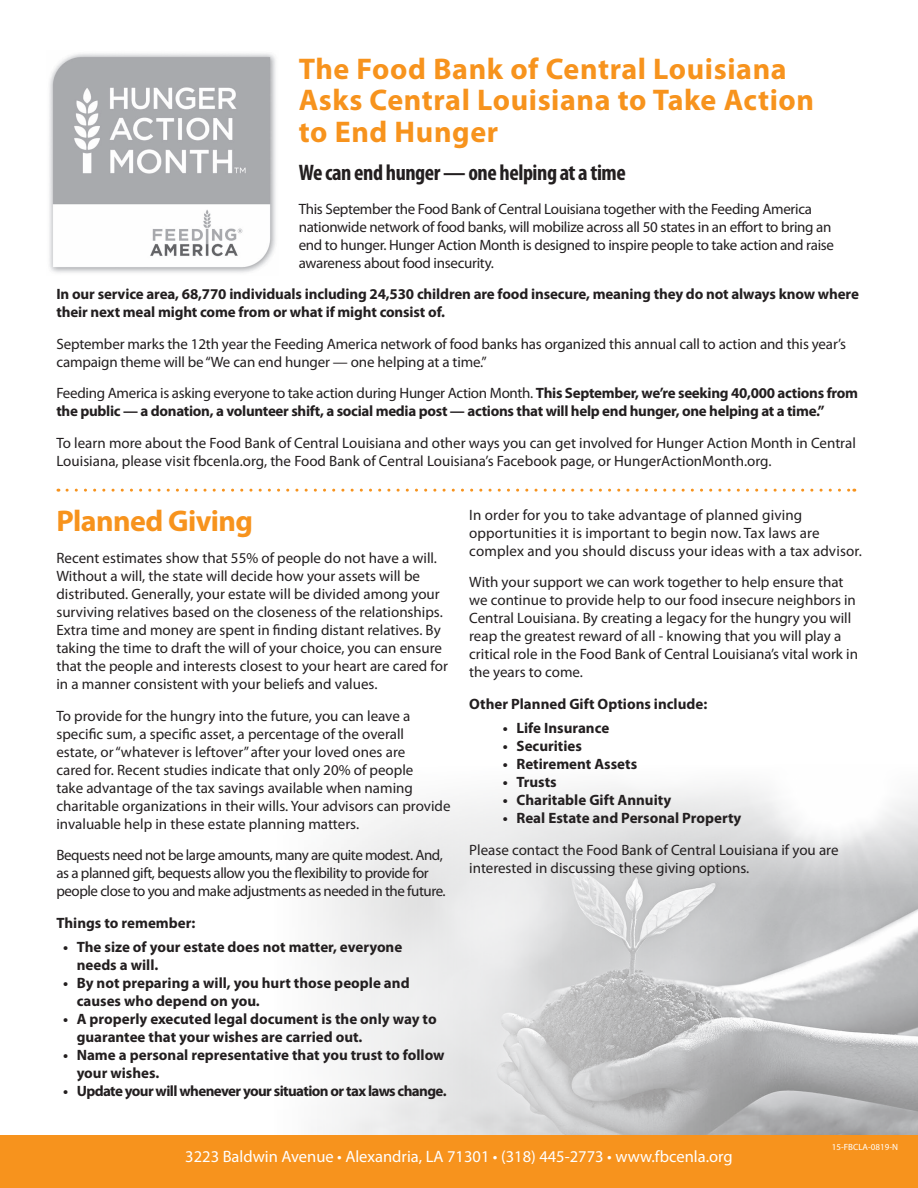
<style>
.page{position:relative;width:918px;height:1188px;background:#fff}
.page>*{position:absolute;margin:0;border:0;box-sizing:border-box;transform-origin:0 0}
.t1{font:700 30px/31.5px "Myriad Pro";letter-spacing:.02em;color:#f7931d}
.t2{font:700 30px "Myriad Pro";letter-spacing:-.02em;color:#f7931d}
.t3{font:700 condensed 22.5px "Myriad Pro";letter-spacing:-.02em;color:#231f20}
.t4{font:16.5px "Myriad Pro";color:#fff}
.t5{font:15px/18px "Myriad Pro";color:#231f20}
.t6{font:700 15px/18px "Myriad Pro";letter-spacing:-.005em;color:#231f20}
.t7{font:15px/18px "Myriad Pro";letter-spacing:-.02em;color:#231f20}
.t8{font:15px/18px "Myriad Pro";letter-spacing:-.03em;color:#231f20}
.t9{font:700 15px "Myriad Pro";letter-spacing:-.04em;color:#231f20}
.t10{font:9px "Myriad Pro";color:#fff}
.s1{font-weight:400}
</style>
<div class="page">
<img style="left:158px;top:784px;width:760px;height:352px">
<img style="left:49px;top:53px;width:227px;height:220px">
<div style="left:0;top:1136px;width:918px;height:52px;background:#f7931d"></div>
<svg style="left:67px;top:489px;width:788px;height:3px"></svg>
<h1 class="t1" style="left:299px;top:52px;width:517px">The Food Bank of Central Louisiana<br>Asks Central Louisiana to Take Action to End Hunger</h1>
<h2 class="t3" style="left:299px;top:159px;width:329px">We can end hunger — one helping at a time</h2>
<p class="t7" style="left:299px;top:200px;width:537px">This September the Food Bank of Central Louisiana together with the Feeding America nationwide network of food banks, will mobilize across all 50 states in an effort to bring an end to hunger. Hunger Action Month is designed to inspire people to take action and raise awareness about food insecurity.</p>
<p class="t6" style="left:56px;top:285px;width:804px">In our service area, 68,770 individuals including 24,530 children are food insecure, meaning they do not always know where their next meal might come from or what if might consist of.</p>
<p class="t5" style="left:56px;top:335px;width:791px">September marks the 12th year the Feeding America network of food banks has organized this annual call to action and this year’s campaign theme will be “We can end hunger — one helping at a time.”</p>
<p class="t6" style="left:56px;top:384px;width:803px"><span class="s1">Feeding America is asking everyone to take action during Hunger Action Month.</span> This September, we’re seeking 40,000 actions from the public — a donation, a volunteer shift, a social media post — actions that will help end hunger, one helping at a time.”</p>
<p class="t5" style="left:56px;top:434px;width:801px">To learn more about the Food Bank of Central Louisiana and other ways you can get involved for Hunger Action Month in Central<br>Louisiana, please visit fbcenla.org, the Food Bank of Central Louisiana’s Facebook page, or HungerActionMonth.org.</p>
<h1 class="t2" style="left:56px;top:501px;width:198px">Planned Giving</h1>
<p class="t5" style="left:56px;top:549px;width:393px">Recent estimates show that 55% of people do not have a will.<br>Without a will, the state will decide how your assets will be distributed. Generally, your estate will be divided among your surviving relatives based on the closeness of the relationships.<br>Extra time and money are spent in finding distant relatives. By taking the time to draft the will of your choice, you can ensure that the people and interests closest to your heart are cared for in a manner consistent with your beliefs and values.</p>
<p class="t5" style="left:56px;top:706px;width:396px">To provide for the hungry into the future, you can leave a specific sum, a specific asset, a percentage of the overall<br>estate, or “whatever is leftover” after your loved ones are<br>cared for. Recent studies indicate that only 20% of people<br>take advantage of the tax savings available when naming charitable organizations in their wills. Your advisors can provide invaluable help in these estate planning matters.</p>
<p class="t8" style="left:56px;top:846px;width:391px">Bequests need not be large amounts, many are quite modest. And, as a planned gift, bequests allow you the flexibility to provide for people close to you and make adjustments as needed in the future.</p>
<p class="t6" style="left:56px;top:913px;width:140px">Things to remember:</p>
<p class="t6" style="left:77px;top:938px;width:327px;text-indent:-14px">• The size of your estate does not matter, everyone needs a will.</p>
<p class="t6" style="left:77px;top:974px;width:334px;text-indent:-14px">• By not preparing a will, you hurt those people and causes who depend on you.</p>
<p class="t6" style="left:77px;top:1010px;width:362px;text-indent:-14px">• A properly executed legal document is the only way to guarantee that your wishes are carried out.</p>
<p class="t6" style="left:77px;top:1046px;width:369px;text-indent:-14px">• Name a personal representative that you trust to follow your wishes.</p>
<p class="t9" style="left:63px;top:1082px;width:385px">• Update your will whenever your situation or tax laws change.</p>
<p class="t5" style="left:469px;top:505px;width:394px">In order for you to take advantage of planned giving opportunities it is important to begin now. Tax laws are complex and you should discuss your ideas with a tax advisor.</p>
<p class="t5" style="left:469px;top:573px;width:390px">With your support we can work together to help ensure that we continue to provide help to our food insecure neighbors in Central Louisiana. By creating a legacy for the hungry you will reap the greatest reward of all - knowing that you will play a critical role in the Food Bank of Central Louisiana’s vital work in the years to come.</p>
<p class="t6" style="left:469px;top:694px;width:240px">Other Planned Gift Options include:</p>
<p class="t6" style="left:503px;top:719px;width:108px">• Life Insurance</p>
<p class="t6" style="left:503px;top:737px;width:80px">• Securities</p>
<p class="t6" style="left:503px;top:755px;width:136px">• Retirement Assets</p>
<p class="t6" style="left:503px;top:773px;width:55px">• Trusts</p>
<p class="t6" style="left:503px;top:791px;width:170px">• Charitable Gift Annuity</p>
<p class="t6" style="left:503px;top:809px;width:240px">• Real Estate and Personal Property</p>
<p class="t5" style="left:469px;top:841px;width:371px">Please contact the Food Bank of Central Louisiana if you are interested in discussing these giving options.</p>
<p class="t4" style="left:185px;top:1147px;width:549px">3223 Baldwin Avenue • Alexandria, LA 71301 • (318) 445-2773 • www.fbcenla.org</p>
<p class="t10" style="left:832px;top:1142px;width:68px">15-FBCLA-0819-N</p>
</div>
